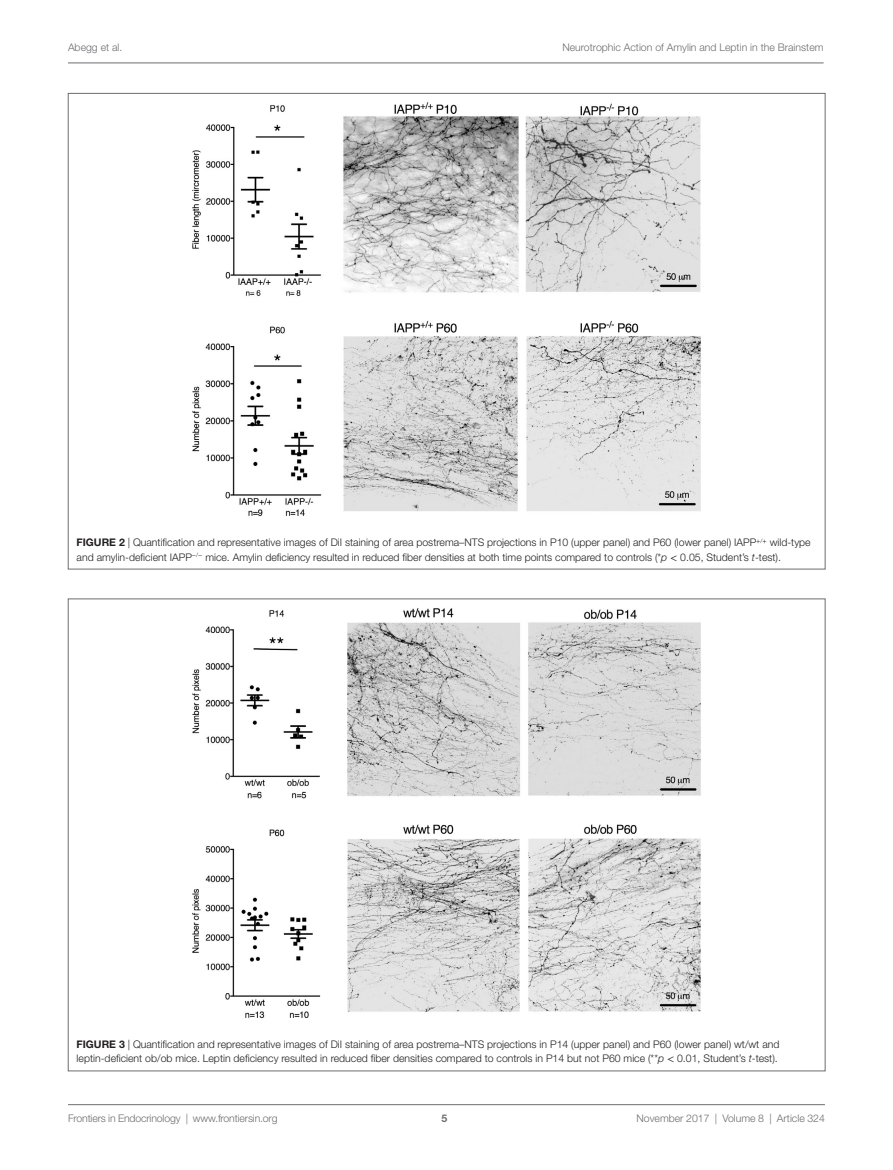
<style>
.page{position:relative;width:893px;height:1170px;background:#fff}
.page>*{position:absolute;margin:0;border:0;box-sizing:border-box;transform-origin:0 0}
.t1{font:300 10.5px/14.2px "Helvetica Neue LT Std";color:#231f20}
.t2{font:300 10.5px "Helvetica Neue LT Std";color:#6c6d70}
.t3{font:700 10.5px "Helvetica Neue LT Std";color:#6c6d70}
.s1{font-weight:700}
.s2{font-style:italic}
.s3{font-family:"STIX General";font-weight:400}
</style>
<div class="page">
<img style="left:192px;top:102px;width:509px;height:414px">
<img style="left:192px;top:608px;width:509px;height:410px">
<hr style="left:68px;top:1104px;width:757px;height:1px;background:#6c6d70">
<hr style="left:68px;top:63px;width:755px;height:1px;background:#6c6d70">
<p class="t2" style="left:68px;top:41px;width:56px">Abegg et al.</p>
<p class="t2" style="left:562px;top:41px;width:263px">Neurotrophic Action of Amylin and Leptin in the Brainstem</p>
<p class="t1" style="left:77px;top:535px;width:735px"><span class="s1">FIGURE 2</span> | Quantification and representative images of DiI staining of area postrema–NTS projections in P10 (upper panel) and P60 (lower panel) IAPP<sup>+</sup><sup>/</sup><sup>+</sup> wild-type and amylin-deficient IAPP<sup>−</sup><sup>/</sup><sup>−</sup> mice. Amylin deficiency resulted in reduced fiber densities at both time points compared to controls (*<span class="s2">p</span> <span class="s3">&lt;</span> 0.05, Student’s <span class="s2">t</span>-test).</p>
<p class="t1" style="left:77px;top:1037px;width:704px"><span class="s1">FIGURE 3</span> | Quantification and representative images of DiI staining of area postrema–NTS projections in P14 (upper panel) and P60 (lower panel) wt/wt and leptin-deficient ob/ob mice. Leptin deficiency resulted in reduced fiber densities compared to controls in P14 but not P60 mice (**<span class="s2">p</span> <span class="s3">&lt;</span> 0.01, Student’s <span class="s2">t</span>-test).</p>
<p class="t2" style="left:68px;top:1111px;width:211px">Frontiers in Endocrinology | www.frontiersin.org</p>
<p class="t2" style="left:636px;top:1111px;width:190px">November 2017 | Volume 8 | Article 324</p>
<p class="t3" style="left:441px;top:1111px;width:7px">5</p>
</div>
